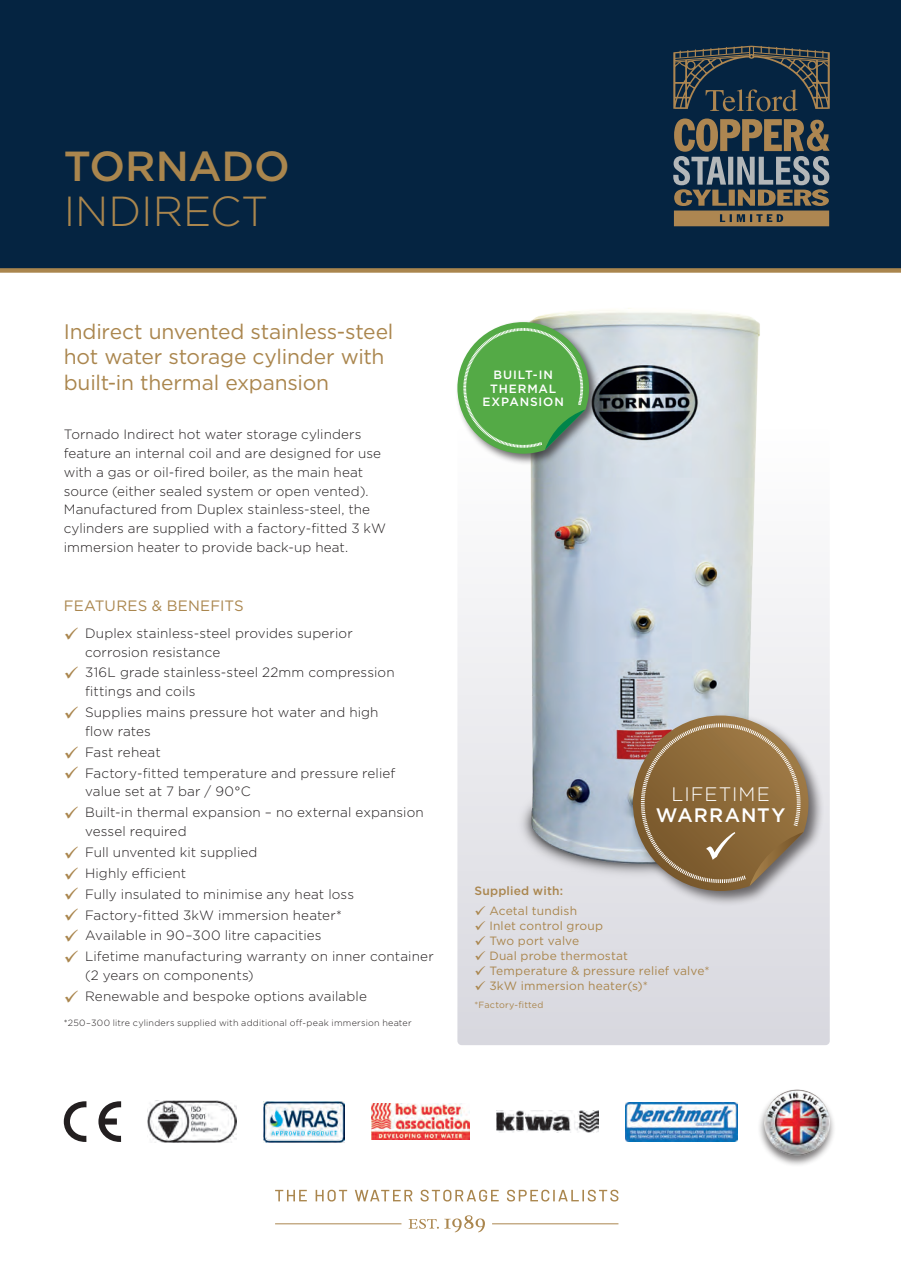
<style>
.page{position:relative;width:901px;height:1268px;background:#fff}
.page>*{position:absolute;margin:0;border:0;box-sizing:border-box;transform-origin:0 0}
.t1{font:300 42px "Gotham";color:#aa864e}
.t2{font:500 42px "Gotham";letter-spacing:-.005em;color:#aa864e}
.t3{font:21px/25.5px "Gotham";letter-spacing:-.01em;color:#aa864e}
.t4{font:300 19.5px "Gotham";letter-spacing:.055em;color:#fff}
.t5{font:500 19.5px "Gotham";letter-spacing:.05em;color:#fff}
.t6{font:15px "Gotham";letter-spacing:.005em;color:#aa864e}
.t7{font:300 13.5px/18.8px "Gotham";letter-spacing:.01em;color:#231f20}
.t8{font:12px "Gotham";letter-spacing:.015em;color:#aa864e}
.t9{font:500 12px/13.5px "Gotham";letter-spacing:.075em;color:#fff;text-align:center}
.t10{font:500 12px "Gotham";letter-spacing:.015em;color:#aa864e}
.t11{font:300 9px "Gotham";letter-spacing:.025em;color:#231f20}
.t12{font:9px "Gotham";letter-spacing:.03em;color:#aa864e}
.s1{color:#aa864e}
</style>
<div class="page">
<div style="left:457px;top:428px;width:372px;height:617px;background:linear-gradient(to bottom,#fefefe,#d8d8df);border-radius:4px"></div>
<img style="left:507px;top:308px;width:266px;height:589px">
<div style="left:629px;top:712px;width:195px;height:195px;background:#231f20;opacity:.65"></div>
<svg style="left:632px;top:715px;width:176px;height:176px;background:#9b805d"></svg>
<div style="left:0;top:0;width:900px;height:269px;background:#052441"></div>
<div style="left:0;top:268px;width:900px;height:5px;background:#aa864e"></div>
<svg style="left:673px;top:46px;width:156px;height:180px"></svg>
<div style="left:455px;top:320px;width:145px;height:145px;background:#231f20;opacity:.65"></div>
<svg style="left:457px;top:322px;width:132px;height:132px;background:#76b66e"></svg>
<img style="left:759px;top:1089px;width:75px;height:76px">
<img style="left:496px;top:1110px;width:102px;height:22px">
<img style="left:263px;top:1101px;width:82px;height:41px">
<img style="left:148px;top:1101px;width:88px;height:41px">
<img style="left:371px;top:1104px;width:98px;height:35px">
<img style="left:625px;top:1102px;width:112px;height:39px">
<svg style="left:64px;top:1101px;width:57px;height:41px"></svg>
<svg style="left:408px;top:1215px;width:77px;height:17px"></svg>
<hr style="left:275px;top:1223px;width:126px;height:1px;background:#aa864e">
<hr style="left:492px;top:1223px;width:126px;height:1px;background:#aa864e">
<svg style="left:275px;top:1189px;width:343px;height:12px"></svg>
<h1 class="t2" style="left:64px;top:139px;width:227px">TORNADO</h1>
<h1 class="t1" style="left:64px;top:185px;width:206px">INDIRECT</h1>
<h2 class="t3" style="left:64px;top:318px;width:331px">Indirect unvented stainless-steel hot water storage cylinder with built-in thermal expansion</h2>
<p class="t7" style="left:64px;top:425px;width:324px">Tornado Indirect hot water storage cylinders feature an internal coil and are designed for use with a gas or oil-fired boiler, as the main heat source (either sealed system or open vented).<br>Manufactured from Duplex stainless-steel, the cylinders are supplied with a factory-fitted 3 kW immersion heater to provide back-up heat.</p>
<p class="t6" style="left:64px;top:595px;width:181px">FEATURES &amp; BENEFITS</p>
<p class="t7" style="left:85px;top:623px;width:269px;text-indent:-21px"><span class="s1">✓</span> Duplex stainless-steel provides superior corrosion resistance</p>
<p class="t7" style="left:85px;top:663px;width:311px;text-indent:-21px"><span class="s1">✓</span> 316L grade stainless-steel 22mm compression fittings and coils</p>
<p class="t7" style="left:85px;top:702px;width:295px;text-indent:-21px"><span class="s1">✓</span> Supplies mains pressure hot water and high flow rates</p>
<p class="t7" style="left:64px;top:742px;width:98px"><span class="s1">✓</span> Fast reheat</p>
<p class="t7" style="left:85px;top:763px;width:312px;text-indent:-21px"><span class="s1">✓</span> Factory-fitted temperature and pressure relief value set at 7 bar / 90°C</p>
<p class="t7" style="left:85px;top:803px;width:340px;text-indent:-21px"><span class="s1">✓</span> Built-in thermal expansion – no external expansion vessel required</p>
<p class="t7" style="left:64px;top:842px;width:195px"><span class="s1">✓</span> Full unvented kit supplied</p>
<p class="t7" style="left:64px;top:863px;width:124px"><span class="s1">✓</span> Highly efficient</p>
<p class="t7" style="left:64px;top:884px;width:292px"><span class="s1">✓</span> Fully insulated to minimise any heat loss</p>
<p class="t7" style="left:64px;top:905px;width:279px"><span class="s1">✓</span> Factory-fitted 3kW immersion heater*</p>
<p class="t7" style="left:64px;top:926px;width:259px"><span class="s1">✓</span> Available in 90–300 litre capacities</p>
<p class="t7" style="left:85px;top:947px;width:350px;text-indent:-21px"><span class="s1">✓</span> Lifetime manufacturing warranty on inner container (2 years on components)</p>
<p class="t7" style="left:64px;top:986px;width:305px"><span class="s1">✓</span> Renewable and bespoke options available</p>
<p class="t11" style="left:64px;top:1017px;width:349px">*250–300 litre cylinders supplied with additional off-peak immersion heater</p>
<p class="t9" style="left:482px;top:368px;width:83px">BUILT-IN<br>THERMAL<br>EXPANSION</p>
<h3 class="t4" style="left:671px;top:781px;width:100px">LIFETIME</h3>
<h3 class="t5" style="left:655px;top:802px;width:131px">WARRANTY</h3>
<p class="t10" style="left:474px;top:883px;width:90px">Supplied with:</p>
<p class="t8" style="left:474px;top:902px;width:104px">✓ Acetal tundish</p>
<p class="t8" style="left:474px;top:917px;width:130px">✓ Inlet control group</p>
<p class="t8" style="left:474px;top:932px;width:106px">✓ Two port valve</p>
<p class="t8" style="left:474px;top:947px;width:155px">✓ Dual probe thermostat</p>
<p class="t8" style="left:474px;top:962px;width:236px">✓ Temperature &amp; pressure relief valve*</p>
<p class="t8" style="left:474px;top:977px;width:175px">✓ 3kW immersion heater(s)*</p>
<p class="t12" style="left:474px;top:999px;width:71px">*Factory-fitted</p>
</div>
